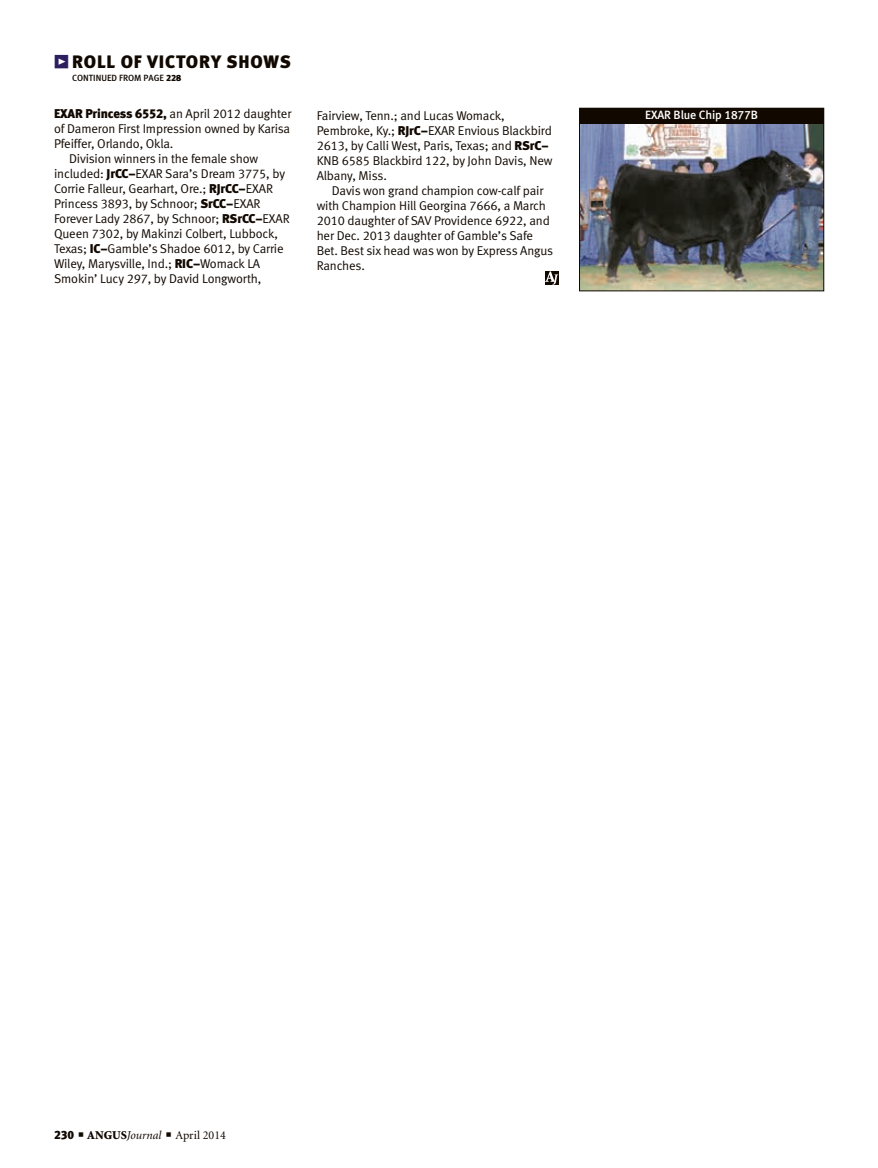
<style>
.page{position:relative;width:878px;height:1168px;background:#fff}
.page>*{position:absolute;margin:0;border:0;box-sizing:border-box;transform-origin:0 0}
.t1{font:18px "Meta Black LF";letter-spacing:.05em;color:#110800}
.Test_copy{font:12.75px/15px "Meta Normal LF";letter-spacing:-.01em;color:#110800}
.t2{font:12px "Minion";color:#110800}
.White_animal_name{font:12px "Meta Medium LF";letter-spacing:-.01em;color:#fff}
.t3{font:9px "Meta Medium LF";color:#110800}
.s1{font-family:"Meta Black Expert";color:#2c1e5f}
.s2{font-family:"Meta Black LF"}
.s3{font-weight:900}
.s4{font-style:italic}
</style>
<div class="page">
<svg style="left:558px;top:271px;width:1px;height:14px"></svg>
<svg style="left:545px;top:271px;width:13px;height:14px"></svg>
<img style="left:581px;top:123px;width:241px;height:166px">
<div style="left:579px;top:108px;width:245px;height:183px;border:1px solid #110800"></div>
<div style="left:579px;top:108px;width:245px;height:15px;background:#110800"></div>
<p class="t1" style="left:54px;top:51px;width:238px"><span class="s1">z</span> ROLL OF VICTORY SHOWS</p>
<p class="t3" style="left:72px;top:72px;width:111px">CONTINUED FROM PAGE <span class="s2">228</span></p>
<p class="Test_copy" style="left:54px;top:106px;width:239px;text-align:justify"><span class="s2">EXAR Princess 6552,</span> an April 2012 daughter of Dameron First Impression owned by Karisa Pfeiffer, Orlando, Okla.</p>
<p class="Test_copy" style="left:54px;top:151px;width:237px;text-indent:15px">Division winners in the female show included: <span class="s2">JrCC–</span>EXAR Sara’s Dream 3775, by Corrie Falleur, Gearhart, Ore.; <span class="s2">RJrCC–</span>EXAR Princess 3893, by Schnoor; <span class="s2">SrCC–</span>EXAR Forever Lady 2867, by Schnoor; <span class="s2">RSrCC–</span>EXAR Queen 7302, by Makinzi Colbert, Lubbock, Texas; <span class="s2">IC–</span>Gamble’s Shadoe 6012, by Carrie Wiley, Marysville, Ind.; <span class="s2">RIC–</span>Womack LA Smokin’ Lucy 297, by David Longworth,</p>
<p class="Test_copy" style="left:316px;top:107px;width:237px">Fairview, Tenn.; and Lucas Womack, Pembroke, Ky.; <span class="s2">RJrC–</span>EXAR Envious Blackbird 2613, by Calli West, Paris, Texas; and <span class="s2">RSrC– </span>KNB 6585 Blackbird 122, by John Davis, New Albany, Miss.</p>
<p class="Test_copy" style="left:316px;top:182px;width:238px;text-indent:15px">Davis won grand champion cow-calf pair with Champion Hill Georgina 7666, a March 2010 daughter of SAV Providence 6922, and her Dec. 2013 daughter of Gamble’s Safe Bet. Best six head was won by Express Angus Ranches.</p>
<p class="White_animal_name" style="left:645px;top:107px;width:114px">EXAR Blue Chip 1877B</p>
<p class="t2" style="left:54px;top:1129px;width:173px"><span class="s2">230</span> ■ <span class="s3">ANGUS</span><span class="s4">Journal</span> ■ April 2014</p>
</div>
